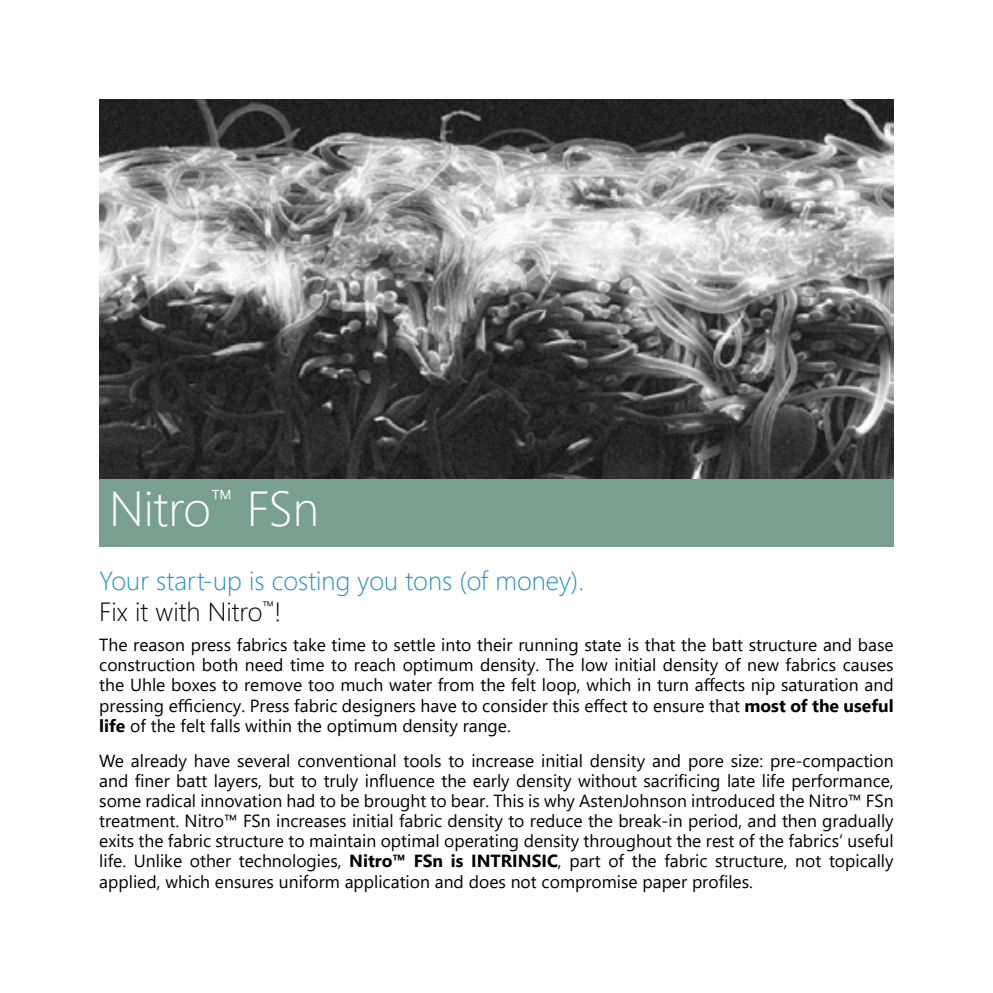
<style>
.page{position:relative;width:993px;height:993px;background:#fff}
.page>*{position:absolute;margin:0;border:0;box-sizing:border-box;transform-origin:0 0}
.t1{font:300 49px "Segoe UI";color:#fff}
.t2{font:300 26.25px/31px "Segoe UI";color:#298fc2}
.t3{font:17.5px/20.1px "Segoe UI";color:#000;text-align:justify}
.s1{color:#000}
.s2{font-weight:700}
</style>
<div class="page">
<img style="left:99px;top:99px;width:794px;height:381px">
<div style="left:99px;top:480px;width:794px;height:66px;background:#789f90"></div>
<h1 class="t1" style="left:109px;top:462px;width:211px">Nitro<sup>™</sup> FSn</h1>
<h2 class="t2" style="left:99px;top:562px;width:486px">Your start-up is costing you tons (of money).<br><span class="s1">Fix it with Nitro</span><sup>™</sup><span class="s1">!</span></h2>
<p class="t3" style="left:99px;top:633px;width:795px">The reason press fabrics take time to settle into their running state is that the batt structure and base construction both need time to reach optimum density. The low initial density of new fabrics causes the Uhle boxes to remove too much water from the felt loop, which in turn affects nip saturation and pressing efficiency. Press fabric designers have to consider this effect to ensure that <span class="s2">most of the useful life</span> of the felt falls within the optimum density range.</p>
<p class="t3" style="left:99px;top:748px;width:795px">We already have several conventional tools to increase initial density and pore size: pre-compaction and finer batt layers, but to truly influence the early density without sacrificing late life performance, some radical innovation had to be brought to bear. This is why AstenJohnson introduced the Nitro™ FSn treatment. Nitro™ FSn increases initial fabric density to reduce the break-in period, and then gradually exits the fabric structure to maintain optimal operating density throughout the rest of the fabrics’ useful life. Unlike other technologies, <span class="s2">Nitro™ FSn is INTRINSIC</span>, part of the fabric structure, not topically applied, which ensures uniform application and does not compromise paper profiles.</p>
</div>
